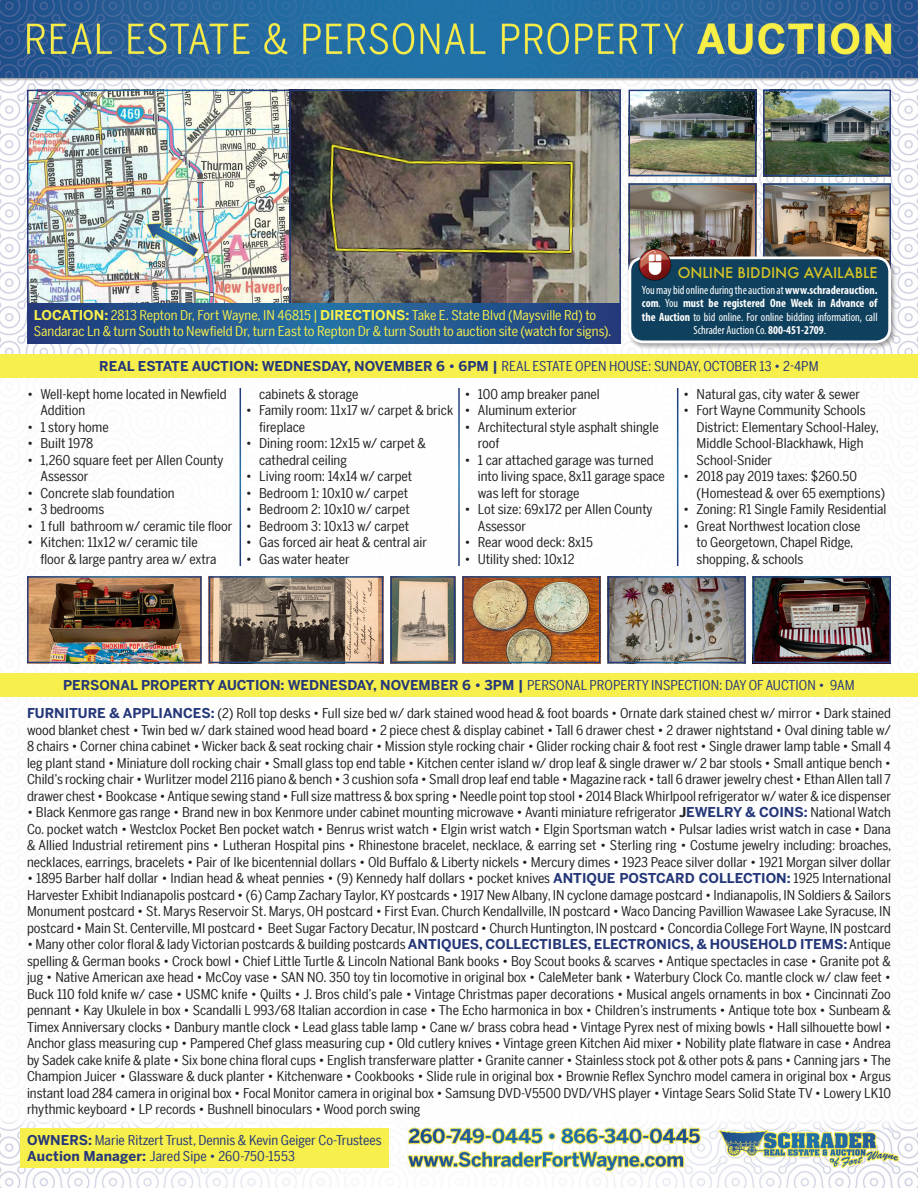
<style>
.page{position:relative;width:918px;height:1188px;background:#fff}
.page>*{position:absolute;margin:0;border:0;box-sizing:border-box;transform-origin:0 0}
.t1{font:500 14.25px "Futura";color:#d7c426}
.t2{font:13.5px/16.5px "Benton Sans Condensed";color:#231f20}
.t3{font:700 13.5px "Benton Sans";color:#253779}
.t4{font:13.5px/16.5px "Benton Sans Condensed";color:#f7ef4c}
.t5{font:13.5px "Benton Sans Condensed";color:#253779}
.t6{font:condensed 12px/13.5px "Myriad Pro";color:#fff;text-align:center}
.s1{font-family:"Benton Sans";font-weight:700}
.s2{font-weight:700}
.s3{font-family:"Benton Sans Condensed";font-weight:400}
.s4{font-family:"Benton Sans";font-weight:700;color:#253779}
</style>
<div class="page">
<img style="left:0;top:0;width:918px;height:1188px">
<div style="left:0;top:354px;width:918px;height:776px;background:#fff"></div>
<div style="left:21px;top:1128px;width:368px;height:40px;background:#f7ef4c"></div>
<div style="left:0;top:673px;width:918px;height:24px;background:#f7ef4c"></div>
<div style="left:0;top:354px;width:918px;height:23px;background:#f7ef4c"></div>
<img style="left:30px;top:93px;width:259px;height:210px">
<div style="left:27px;top:90px;width:268px;height:219px;border:2px solid #fff"></div>
<img style="left:292px;top:93px;width:326px;height:210px">
<svg style="left:27px;top:303px;width:594px;height:40px;background:#23558f"></svg>
<img style="left:632px;top:93px;width:121px;height:80px">
<img style="left:212px;top:579px;width:168px;height:81px">
<img style="left:393px;top:579px;width:59px;height:81px">
<img style="left:465px;top:579px;width:132px;height:81px">
<img style="left:611px;top:579px;width:132px;height:81px">
<img style="left:756px;top:579px;width:132px;height:81px">
<img style="left:632px;top:186px;width:121px;height:68px">
<img style="left:766px;top:93px;width:122px;height:80px">
<img style="left:766px;top:186px;width:122px;height:68px">
<div style="left:626px;top:254px;width:272px;height:96px;background:#231f20;opacity:.43"></div>
<div style="left:630px;top:258px;width:260px;height:84px;background:#0f415e;border-radius:14px"></div>
<div style="left:629px;top:257px;width:262px;height:86px;border:3px solid #fff;border-radius:14px"></div>
<img style="left:639px;top:248px;width:32px;height:32px">
<img style="left:30px;top:579px;width:169px;height:81px">
<p class="t4" style="left:34px;top:306px;width:579px"><span class="s1">LOCATION:</span> 2813 Repton Dr, Fort Wayne, IN 46815 | <span class="s1">DIRECTIONS:</span> Take E. State Blvd (Maysville Rd) to<br>Sandarac Ln &amp; turn South to Newfield Dr, turn East to Repton Dr &amp; turn South to auction site (watch for signs).</p>
<p class="t1" style="left:678px;top:263px;width:201px">ONLINE BIDDING AVAILABLE</p>
<p class="t6" style="left:642px;top:283px;width:237px">You may bid online during the auction at <span class="s2">www.schraderauction. com</span>. You <span class="s2">must be registered One Week in Advance of the Auction</span> to bid online. For online bidding information, call Schrader Auction Co. <span class="s2">800-451-2709</span>.</p>
<p class="t3" style="left:99px;top:357px;width:721px">REAL ESTATE AUCTION: WEDNESDAY, NOVEMBER 6 • 6PM | <span class="s3">REAL ESTATE OPEN HOUSE: SUNDAY, OCTOBER 13 • 2-4PM</span></p>
<p class="t2" style="left:40px;top:385px;width:188px;text-indent:-14px">• Well-kept home located in Newfield<br>Addition</p>
<p class="t2" style="left:27px;top:418px;width:83px">• 1 story home</p>
<p class="t2" style="left:27px;top:434px;width:68px">• Built 1978</p>
<p class="t2" style="left:40px;top:451px;width:185px;text-indent:-14px">• 1,260 square feet per Allen County<br>Assessor</p>
<p class="t2" style="left:27px;top:484px;width:149px">• Concrete slab foundation</p>
<p class="t2" style="left:27px;top:500px;width:79px">• 3 bedrooms</p>
<p class="t2" style="left:27px;top:517px;width:207px">• 1 full bathroom w/ ceramic tile floor</p>
<p class="t2" style="left:40px;top:533px;width:177px;text-indent:-14px">• Kitchen: 11x12 w/ ceramic tile floor &amp; large pantry area w/ extra</p>
<p class="t2" style="left:259px;top:385px;width:101px">cabinets &amp; storage</p>
<p class="t2" style="left:259px;top:401px;width:196px;text-indent:-14px">• Family room: 11x17 w/ carpet &amp; brick fireplace</p>
<p class="t2" style="left:259px;top:434px;width:168px;text-indent:-14px">• Dining room: 12x15 w/ carpet &amp; cathedral ceiling</p>
<p class="t2" style="left:246px;top:467px;width:168px">• Living room: 14x14 w/ carpet</p>
<p class="t2" style="left:246px;top:484px;width:164px">• Bedroom 1: 10x10 w/ carpet</p>
<p class="t2" style="left:246px;top:500px;width:166px">• Bedroom 2: 10x10 w/ carpet</p>
<p class="t2" style="left:246px;top:517px;width:165px">• Bedroom 3: 10x13 w/ carpet</p>
<p class="t2" style="left:246px;top:533px;width:183px">• Gas forced air heat &amp; central air</p>
<p class="t2" style="left:246px;top:550px;width:106px">• Gas water heater</p>
<p class="t2" style="left:464px;top:385px;width:137px">• 100 amp breaker panel</p>
<p class="t2" style="left:464px;top:401px;width:114px">• Aluminum exterior</p>
<p class="t2" style="left:478px;top:418px;width:182px;text-indent:-14px">• Architectural style asphalt shingle roof</p>
<p class="t2" style="left:478px;top:451px;width:189px;text-indent:-14px">• 1 car attached garage was turned into living space, 8x11 garage space was left for storage</p>
<p class="t2" style="left:478px;top:500px;width:176px;text-indent:-14px">• Lot size: 69x172 per Allen County<br>Assessor</p>
<p class="t2" style="left:464px;top:533px;width:130px">• Rear wood deck: 8x15</p>
<p class="t2" style="left:464px;top:550px;width:112px">• Utility shed: 10x12</p>
<p class="t2" style="left:683px;top:385px;width:179px">• Natural gas, city water &amp; sewer</p>
<p class="t2" style="left:697px;top:401px;width:184px;text-indent:-14px">• Fort Wayne Community Schools<br>District: Elementary School-Haley,<br>Middle School-Blackhawk, High<br>School-Snider</p>
<p class="t2" style="left:697px;top:467px;width:190px;text-indent:-14px">• 2018 pay 2019 taxes: $260.50 (Homestead &amp; over 65 exemptions)</p>
<p class="t2" style="left:683px;top:500px;width:205px">• Zoning: R1 Single Family Residential</p>
<p class="t2" style="left:697px;top:517px;width:166px;text-indent:-14px">• Great Northwest location close to Georgetown, Chapel Ridge, shopping, &amp; schools</p>
<p class="t3" style="left:63px;top:677px;width:793px">PERSONAL PROPERTY AUCTION: WEDNESDAY, NOVEMBER 6 • 3PM | <span class="s3">PERSONAL PROPERTY INSPECTION: DAY OF AUCTION • 9AM</span></p>
<p class="t2" style="left:27px;top:704px;width:866px;text-align:justify"><span class="s4">FURNITURE &amp; APPLIANCES:</span> (2) Roll top desks • Full size bed w/ dark stained wood head &amp; foot boards • Ornate dark stained chest w/ mirror • Dark stained wood blanket chest • Twin bed w/ dark stained wood head board • 2 piece chest &amp; display cabinet • Tall 6 drawer chest • 2 drawer nightstand • Oval dining table w/ 8 chairs • Corner china cabinet • Wicker back &amp; seat rocking chair • Mission style rocking chair • Glider rocking chair &amp; foot rest • Single drawer lamp table • Small 4 leg plant stand • Miniature doll rocking chair • Small glass top end table • Kitchen center island w/ drop leaf &amp; single drawer w/ 2 bar stools • Small antique bench • Child’s rocking chair • Wurlitzer model 2116 piano &amp; bench • 3 cushion sofa • Small drop leaf end table • Magazine rack • tall 6 drawer jewelry chest • Ethan Allen tall 7 drawer chest • Bookcase • Antique sewing stand • Full size mattress &amp; box spring • Needle point top stool • 2014 Black Whirlpool refrigerator w/ water &amp; ice dispenser</p>
<p class="t2" style="left:27px;top:803px;width:866px;text-align:justify">• Black Kenmore gas range • Brand new in box Kenmore under cabinet mounting microwave • Avanti miniature refrigerator <span class="s1">J</span><span class="s4">EWELRY &amp; COINS:</span> National Watch Co. pocket watch • Westclox Pocket Ben pocket watch • Benrus wrist watch • Elgin wrist watch • Elgin Sportsman watch • Pulsar ladies wrist watch in case • Dana &amp; Allied Industrial retirement pins • Lutheran Hospital pins • Rhinestone bracelet, necklace, &amp; earring set • Sterling ring • Costume jewelry including: broaches, necklaces, earrings, bracelets • Pair of Ike bicentennial dollars • Old Buffalo &amp; Liberty nickels • Mercury dimes • 1923 Peace silver dollar • 1921 Morgan silver dollar</p>
<p class="t2" style="left:27px;top:869px;width:866px;text-align:justify">• 1895 Barber half dollar • Indian head &amp; wheat pennies • (9) Kennedy half dollars • pocket knives <span class="s4">ANTIQUE POSTCARD COLLECTION:</span> 1925 International Harvester Exhibit Indianapolis postcard • (6) Camp Zachary Taylor, KY postcards • 1917 New Albany, IN cyclone damage postcard • Indianapolis, IN Soldiers &amp; Sailors Monument postcard • St. Marys Reservoir St. Marys, OH postcard • First Evan. Church Kendallville, IN postcard • Waco Dancing Pavillion Wawasee Lake Syracuse, IN postcard • Main St. Centerville, MI postcard • Beet Sugar Factory Decatur, IN postcard • Church Huntington, IN postcard • Concordia College Fort Wayne, IN postcard</p>
<p class="t2" style="left:27px;top:935px;width:866px;text-align:justify">• Many other color floral &amp; lady Victorian postcards &amp; building postcards <span class="s4">ANTIQUES, COLLECTIBLES, ELECTRONICS, &amp; HOUSEHOLD ITEMS:</span> Antique spelling &amp; German books • Crock bowl • Chief Little Turtle &amp; Lincoln National Bank books • Boy Scout books &amp; scarves • Antique spectacles in case • Granite pot &amp; jug • Native American axe head • McCoy vase • SAN NO. 350 toy tin locomotive in original box • CaleMeter bank • Waterbury Clock Co. mantle clock w/ claw feet • Buck 110 fold knife w/ case • USMC knife • Quilts • J. Bros child’s pale • Vintage Christmas paper decorations • Musical angels ornaments in box • Cincinnati Zoo pennant • Kay Ukulele in box • Scandalli L 993/68 Italian accordion in case • The Echo harmonica in box • Children’s instruments • Antique tote box • Sunbeam &amp; Timex Anniversary clocks • Danbury mantle clock • Lead glass table lamp • Cane w/ brass cobra head • Vintage Pyrex nest of mixing bowls • Hall silhouette bowl • Anchor glass measuring cup • Pampered Chef glass measuring cup • Old cutlery knives • Vintage green Kitchen Aid mixer • Nobility plate flatware in case • Andrea by Sadek cake knife &amp; plate • Six bone china floral cups • English transferware platter • Granite canner • Stainless stock pot &amp; other pots &amp; pans • Canning jars • The Champion Juicer • Glassware &amp; duck planter • Kitchenware • Cookbooks • Slide rule in original box • Brownie Reflex Synchro model camera in original box • Argus instant load 284 camera in original box • Focal Monitor camera in original box • Samsung DVD-V5500 DVD/VHS player • Vintage Sears Solid State TV • Lowery LK10 rhythmic keyboard • LP records • Bushnell binoculars • Wood porch swing</p>
<p class="t5" style="left:27px;top:1130px;width:356px"><span class="s1">OWNERS:</span> Marie Ritzert Trust, Dennis &amp; Kevin Geiger Co-Trustees</p>
<p class="t5" style="left:27px;top:1146px;width:269px"><span class="s1">Auction Manager:</span> Jared Sipe • 260-750-1553</p>
</div>
